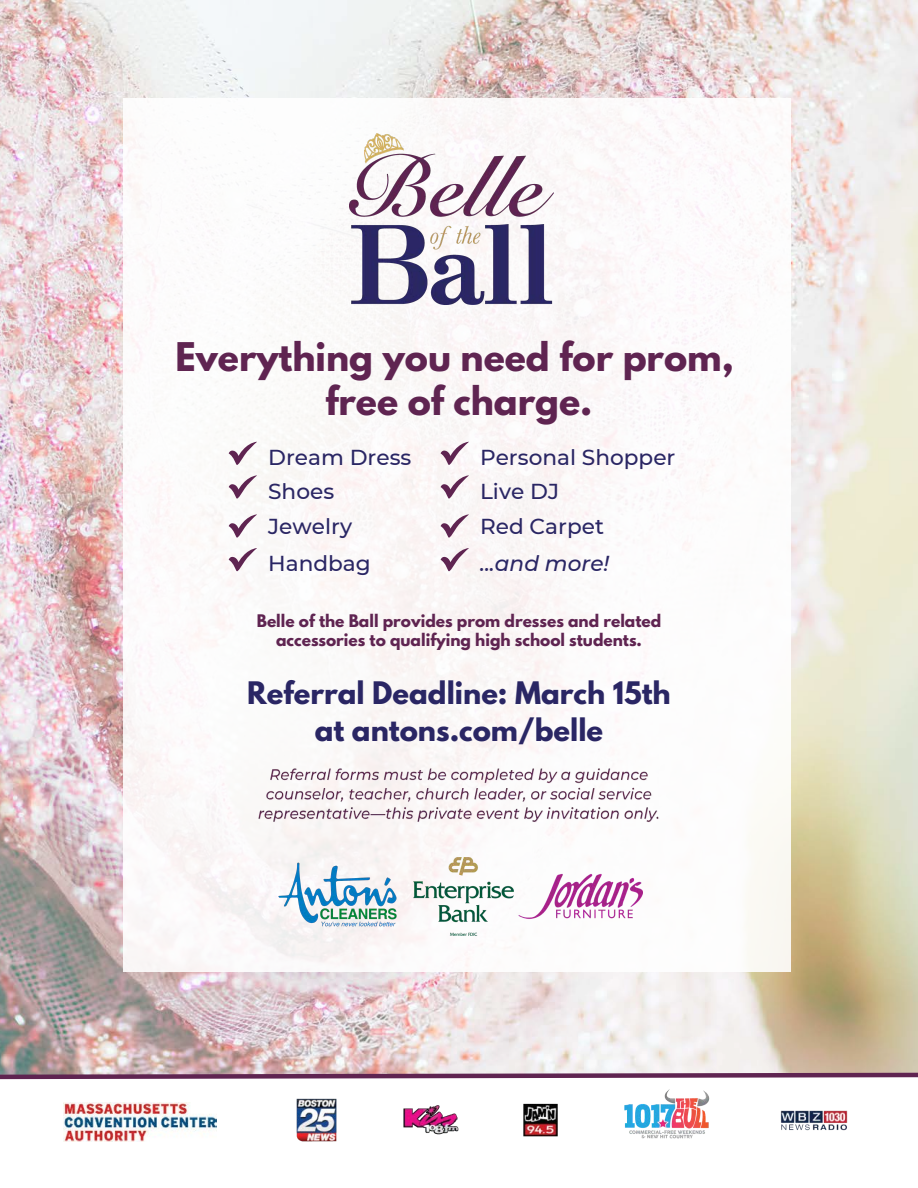
<style>
.page{position:relative;width:918px;height:1188px;background:#fff}
.page>*{position:absolute;margin:0;border:0;box-sizing:border-box;transform-origin:0 0}
.t1{font:700 34.95px "League Spartan";color:#5f2451}
.t2{font:700 27.45px "League Spartan";color:#2a2664}
.t3{font:500 21.6px "Montserrat";color:#2a2664}
.t4{font:italic 500 21.6px "Montserrat";color:#2a2664}
.t5{font:700 15.45px/19.2px "League Spartan";color:#5f2451;text-align:center}
</style>
<div class="page">
<img style="left:0;top:0;width:918px;height:1070px">
<div style="left:124px;top:98px;width:667px;height:874px;background:#fff"></div>
<img style="left:349px;top:134px;width:204px;height:171px">
<img style="left:296px;top:1098px;width:41px;height:44px">
<img style="left:275px;top:860px;width:128px;height:73px">
<img style="left:414px;top:858px;width:100px;height:78px">
<img style="left:518px;top:873px;width:124px;height:46px">
<img style="left:403px;top:1105px;width:56px;height:30px">
<img style="left:523px;top:1103px;width:35px;height:34px">
<img style="left:780px;top:1110px;width:68px;height:21px">
<img style="left:63px;top:1103px;width:153px;height:38px">
<img style="left:624px;top:1089px;width:86px;height:50px">
<svg style="left:0;top:1070px;width:918px;height:10px"></svg>
<img style="left:257px;top:767px;width:402px;height:58px">
<svg style="left:229px;top:442px;width:28px;height:23px"></svg>
<svg style="left:229px;top:475px;width:28px;height:24px"></svg>
<svg style="left:229px;top:514px;width:28px;height:24px"></svg>
<svg style="left:229px;top:548px;width:28px;height:24px"></svg>
<svg style="left:441px;top:442px;width:28px;height:23px"></svg>
<svg style="left:441px;top:475px;width:28px;height:24px"></svg>
<svg style="left:441px;top:514px;width:28px;height:24px"></svg>
<svg style="left:441px;top:548px;width:28px;height:24px"></svg>
<p class="t1" style="left:176px;top:340px;width:560px">Everything you need for prom,</p>
<p class="t1" style="left:325px;top:383px;width:269px">free of charge.</p>
<p class="t3" style="left:480px;top:444px;width:197px">Personal Shopper</p>
<p class="t3" style="left:480px;top:478px;width:81px">Live DJ</p>
<p class="t3" style="left:480px;top:513px;width:125px">Red Carpet</p>
<p class="t4" style="left:480px;top:551px;width:131px">...and more!</p>
<p class="t3" style="left:268px;top:444px;width:145px">Dream Dress</p>
<p class="t3" style="left:268px;top:478px;width:67px">Shoes</p>
<p class="t3" style="left:268px;top:513px;width:86px">Jewelry</p>
<p class="t3" style="left:268px;top:551px;width:104px">Handbag</p>
<p class="t5" style="left:257px;top:613px;width:406px">Belle of the Ball provides prom dresses and related accessories to qualifying high school students.</p>
<p class="t2" style="left:247px;top:679px;width:425px">Referral Deadline: March 15th</p>
<p class="t2" style="left:315px;top:716px;width:290px">at antons.com/belle</p>
</div>
